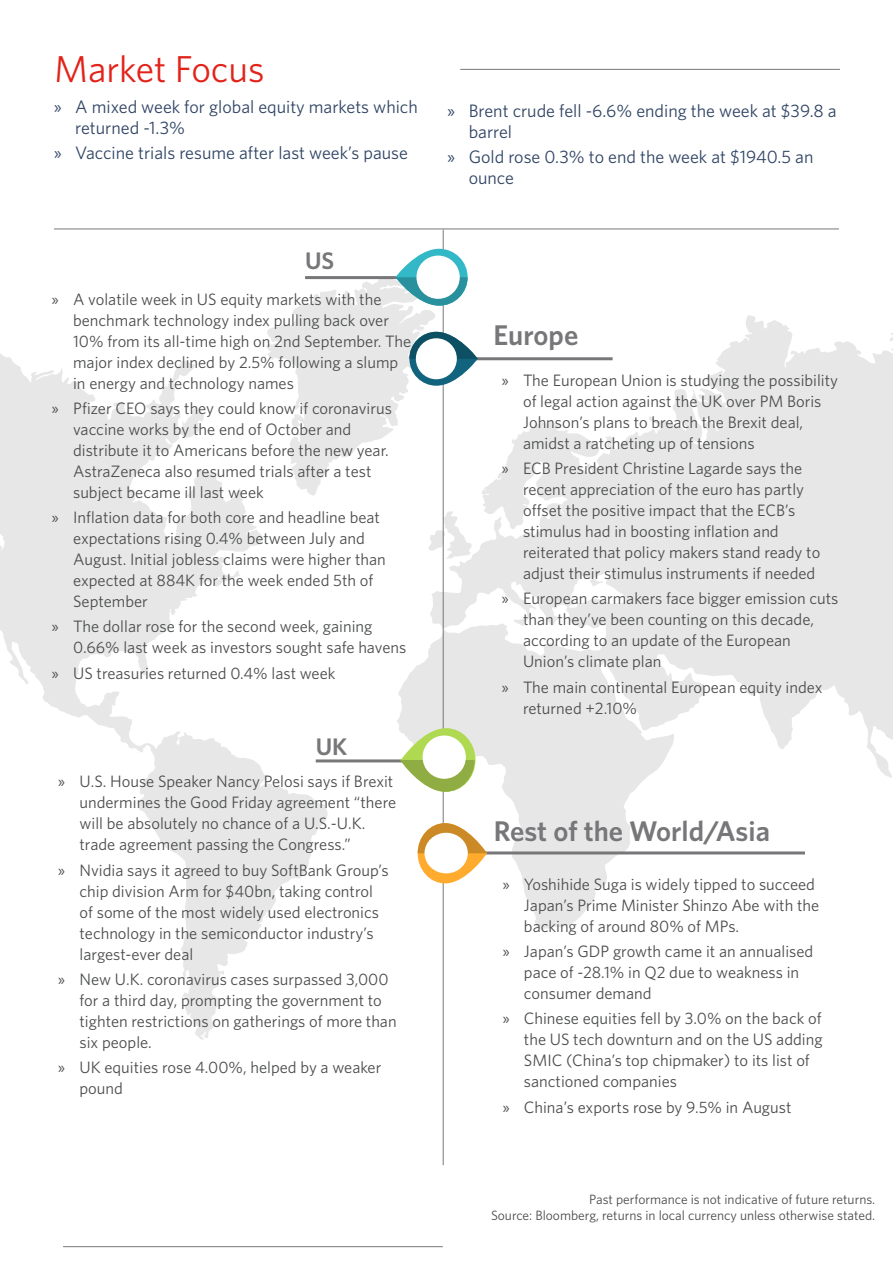
<style>
.page{position:relative;width:893px;height:1263px;background:#fff}
.page>*{position:absolute;margin:0;border:0;box-sizing:border-box;transform-origin:0 0}
.t1{font:37.5px "Whitney";color:#e2231a}
.t2{font:600 28.5px "Whitney";color:#77777a}
.t3{font:600 24px "Whitney";color:#77777a}
.t4{font:18px/21px "Whitney";color:#304464}
.t5{font:16.5px/21px "Whitney";color:#4b4c4d}
.t6{font:13.5px "Whitney";color:#4b4c4d}
.s1{font-family:"Myriad Pro"}
</style>
<div class="page">
<hr style="left:63px;top:1246px;width:380px;height:1px;background:#77777a">
<svg style="left:397px;top:315px;width:496px;height:615px;fill:#e7e7e7"></svg>
<svg style="left:0;top:353px;width:329px;height:687px"></svg>
<svg style="left:428px;top:511px;width:44px;height:48px"></svg>
<hr style="left:468px;top:851px;width:337px;height:3px;background:#77777a">
<hr style="left:305px;top:276px;width:96px;height:3px;background:#77777a">
<hr style="left:443px;top:230px;width:1px;height:935px;background:#77777a">
<hr style="left:475px;top:357px;width:138px;height:3px;background:#77777a">
<hr style="left:54px;top:229px;width:785px;height:1px;background:#77777a">
<hr style="left:460px;top:69px;width:380px;height:1px;background:#77777a">
<svg style="left:395px;top:249px;width:73px;height:57px"></svg>
<div style="left:416px;top:256px;width:44px;height:43px;background:#fff;border-radius:22px"></div>
<hr style="left:316px;top:759px;width:95px;height:3px;background:#77777a">
<svg style="left:266px;top:277px;width:212px;height:219px"></svg>
<div style="left:416px;top:338px;width:41px;height:41px;background:#fff;border-radius:20px"></div>
<svg style="left:418px;top:823px;width:69px;height:60px"></svg>
<svg style="left:401px;top:728px;width:74px;height:64px"></svg>
<svg style="left:400px;top:760px;width:75px;height:32px"></svg>
<div style="left:423px;top:735px;width:43px;height:44px;background:#fff;border-radius:22px"></div>
<svg style="left:418px;top:823px;width:69px;height:50px"></svg>
<p class="t1" style="left:54px;top:44px;width:212px">Market Focus</p>
<p class="t4" style="left:75px;top:95px;width:344px;text-indent:-21px"><span class="s1">»</span> A mixed week for global equity markets which returned -1.3%</p>
<p class="t4" style="left:54px;top:142px;width:355px"><span class="s1">»</span> Vaccine trials resume after last week’s pause</p>
<p class="t3" style="left:305px;top:245px;width:31px">US</p>
<p class="t5" style="left:73px;top:288px;width:339px;text-indent:-21px"><span class="s1">»</span> A volatile week in US equity markets with the benchmark technology index pulling back over 10% from its all-time high on 2nd September. The major index declined by 2.5% following a slump in energy and technology names</p>
<p class="t5" style="left:73px;top:397px;width:320px;text-indent:-21px"><span class="s1">»</span> Pfizer CEO says they could know if coronavirus vaccine works by the end of October and distribute it to Americans before the new year.<br>AstraZeneca also resumed trials after a test subject became ill last week</p>
<p class="t5" style="left:73px;top:506px;width:314px;text-indent:-21px"><span class="s1">»</span> Inflation data for both core and headline beat expectations rising 0.4% between July and August. Initial jobless claims were higher than expected at 884K for the week ended 5th of September</p>
<p class="t5" style="left:73px;top:616px;width:335px;text-indent:-21px"><span class="s1">»</span> The dollar rose for the second week, gaining<br>0.66% last week as investors sought safe havens</p>
<p class="t5" style="left:52px;top:662px;width:285px"><span class="s1">»</span> US treasuries returned 0.4% last week</p>
<p class="t3" style="left:316px;top:730px;width:33px">UK</p>
<p class="t5" style="left:80px;top:771px;width:318px;text-indent:-21px"><span class="s1">»</span> U.S. House Speaker Nancy Pelosi says if Brexit undermines the Good Friday agreement “there will be absolutely no chance of a U.S.-U.K. trade agreement passing the Congress.”</p>
<p class="t5" style="left:80px;top:859px;width:311px;text-indent:-21px"><span class="s1">»</span> Nvidia says it agreed to buy SoftBank Group’s chip division Arm for $40bn, taking control of some of the most widely used electronics technology in the semiconductor industry’s largest-ever deal</p>
<p class="t5" style="left:80px;top:968px;width:319px;text-indent:-21px"><span class="s1">»</span> New U.K. coronavirus cases surpassed 3,000 for a third day, prompting the government to tighten restrictions on gatherings of more than six people.</p>
<p class="t5" style="left:80px;top:1056px;width:303px;text-indent:-21px"><span class="s1">»</span> UK equities rose 4.00%, helped by a weaker pound</p>
<p class="t4" style="left:469px;top:100px;width:370px;text-indent:-21px"><span class="s1">»</span> Brent crude fell -6.6% ending the week at $39.8 a barrel</p>
<p class="t4" style="left:469px;top:146px;width:346px;text-indent:-21px"><span class="s1">»</span> Gold rose 0.3% to end the week at $1940.5 an ounce</p>
<p class="t2" style="left:494px;top:316px;width:86px">Europe</p>
<p class="t5" style="left:523px;top:369px;width:316px;text-indent:-21px"><span class="s1">»</span> The European Union is studying the possibility of legal action against the UK over PM Boris Johnson’s plans to breach the Brexit deal, amidst a ratcheting up of tensions</p>
<p class="t5" style="left:523px;top:457px;width:299px;text-indent:-21px"><span class="s1">»</span> ECB President Christine Lagarde says the recent appreciation of the euro has partly offset the positive impact that the ECB’s stimulus had in boosting inflation and reiterated that policy makers stand ready to adjust their stimulus instruments if needed</p>
<p class="t5" style="left:523px;top:588px;width:317px;text-indent:-21px"><span class="s1">»</span> European carmakers face bigger emission cuts than they’ve been counting on this decade, according to an update of the European Union’s climate plan</p>
<p class="t5" style="left:523px;top:676px;width:301px;text-indent:-21px"><span class="s1">»</span> The main continental European equity index returned +2.10%</p>
<p class="t2" style="left:494px;top:812px;width:278px">Rest of the World/Asia</p>
<p class="t5" style="left:524px;top:873px;width:297px;text-indent:-21px"><span class="s1">»</span> Yoshihide Suga is widely tipped to succeed<br>Japan’s Prime Minister Shinzo Abe with the backing of around 80% of MPs.</p>
<p class="t5" style="left:524px;top:940px;width:291px;text-indent:-21px"><span class="s1">»</span> Japan’s GDP growth came it an annualised pace of -28.1% in Q2 due to weakness in consumer demand</p>
<p class="t5" style="left:524px;top:1008px;width:300px;text-indent:-21px"><span class="s1">»</span> Chinese equities fell by 3.0% on the back of the US tech downturn and on the US adding SMIC (China’s top chipmaker) to its list of sanctioned companies</p>
<p class="t5" style="left:503px;top:1096px;width:290px"><span class="s1">»</span> China’s exports rose by 9.5% in August</p>
<p class="t6" style="left:589px;top:1190px;width:288px">Past performance is not indicative of future returns.</p>
<p class="t6" style="left:491px;top:1206px;width:386px">Source: Bloomberg, returns in local currency unless otherwise stated.</p>
</div>
